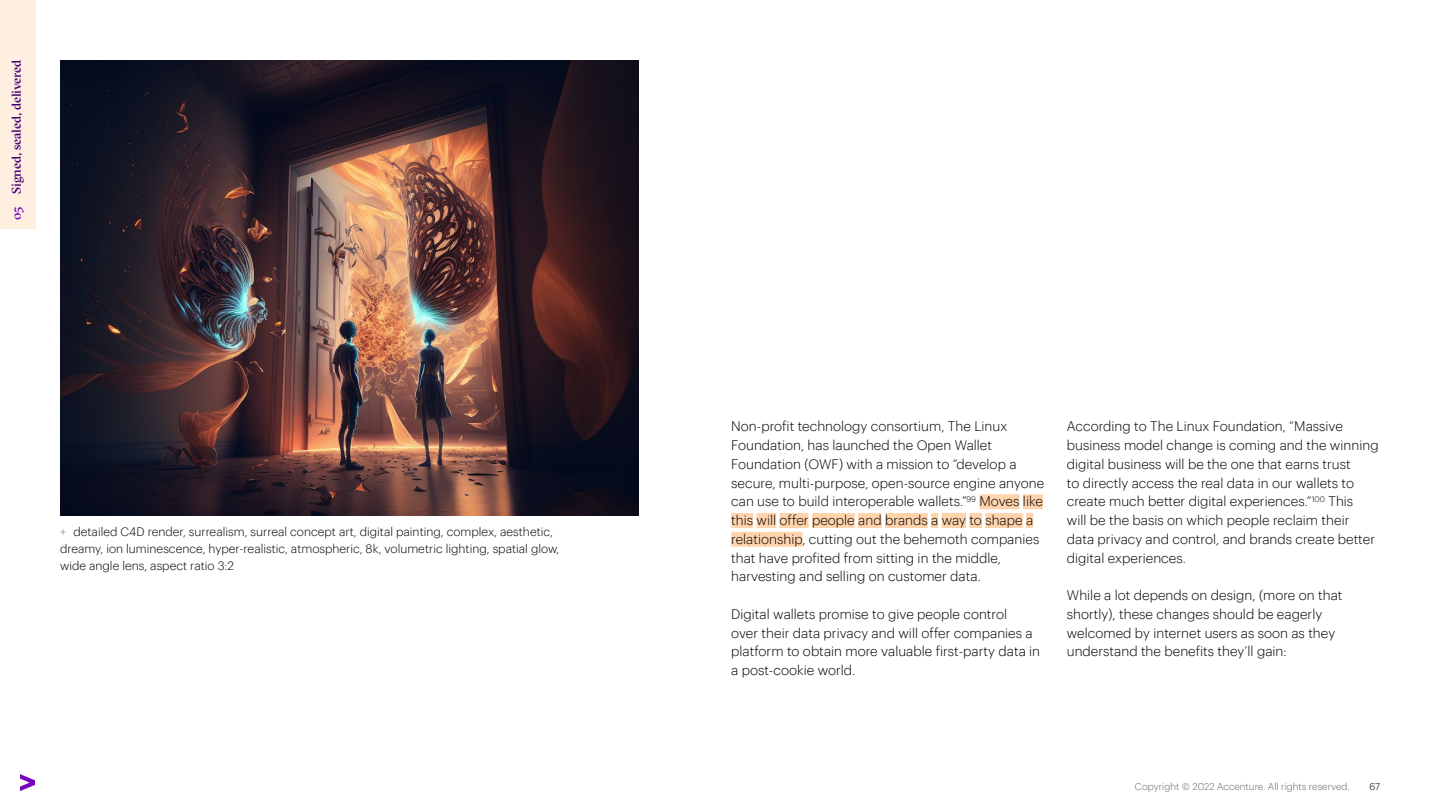
<style>
.page{position:relative;width:1440px;height:810px;background:#fff}
.page>*{position:absolute;margin:0;border:0;box-sizing:border-box;transform-origin:0 0}
.t1{font:300 13.5px/18.8px "Graphik";color:#000}
.t2{font:500 12.75px "GT Sectra Fine";letter-spacing:-.01em;color:#460073}
.t3{font:300 12px/17.2px "Graphik";color:#000}
.t4{font:300 9.75px "Graphik";color:#666}
.t5{font:300 9.75px "Graphik";color:#000}
.s1{color:#7500c0}
.s2{color:#808080}
</style>
<div class="page">
<img style="left:20px;top:775px;width:15px;height:15px">
<div style="left:0;top:0;width:35px;height:229px;background:#ffefe0"></div>
<div style="left:979px;top:494px;width:41px;height:15px;background:#ffd4ad"></div>
<div style="left:1023px;top:494px;width:20px;height:15px;background:#ffd4ad"></div>
<div style="left:731px;top:513px;width:22px;height:15px;background:#ffd4ad"></div>
<div style="left:757px;top:513px;width:19px;height:15px;background:#ffd4ad"></div>
<div style="left:780px;top:513px;width:29px;height:15px;background:#ffd4ad"></div>
<div style="left:812px;top:513px;width:43px;height:15px;background:#ffd4ad"></div>
<div style="left:858px;top:513px;width:24px;height:15px;background:#ffd4ad"></div>
<div style="left:885px;top:513px;width:43px;height:15px;background:#ffd4ad"></div>
<div style="left:931px;top:513px;width:7px;height:15px;background:#ffd4ad"></div>
<div style="left:942px;top:513px;width:24px;height:15px;background:#ffd4ad"></div>
<div style="left:969px;top:513px;width:13px;height:15px;background:#ffd4ad"></div>
<div style="left:985px;top:513px;width:38px;height:15px;background:#ffd4ad"></div>
<div style="left:1026px;top:513px;width:7px;height:15px;background:#ffd4ad"></div>
<div style="left:731px;top:532px;width:71px;height:15px;background:#ffd4ad"></div>
<img style="left:60px;top:60px;width:579px;height:456px">
<p class="t2" style="left:9px;top:220px;width:162px;rotate:-90deg"><span class="s1">05</span> Signed, sealed, delivered</p>
<p class="t3" style="left:60px;top:522px;width:501px"><span class="s2">+</span> detailed C4D render, surrealism, surreal concept art, digital painting, complex, aesthetic, dreamy, ion luminescence, hyper-realistic, atmospheric, 8k, volumetric lighting, spatial glow, wide angle lens, aspect ratio 3:2</p>
<p class="t1" style="left:731px;top:416px;width:314px">Non-profit technology consortium, The Linux Foundation, has launched the Open Wallet Foundation (OWF) with a mission to “develop a secure, multi-purpose, open-source engine anyone can use to build interoperable wallets.”<sup>99</sup> Moves like this will offer people and brands a way to shape a relationship, cutting out the behemoth companies that have profited from sitting in the middle, harvesting and selling on customer data.</p>
<p class="t1" style="left:731px;top:603px;width:310px">Digital wallets promise to give people control<br>over their data privacy and will offer companies a platform to obtain more valuable first-party data in a post-cookie world.</p>
<p class="t1" style="left:1067px;top:416px;width:313px">According to The Linux Foundation, “Massive business model change is coming and the winning digital business will be the one that earns trust<br>to directly access the real data in our wallets to create much better digital experiences.”<sup>100</sup> This<br>will be the basis on which people reclaim their data privacy and control, and brands create better digital experiences.</p>
<p class="t1" style="left:1067px;top:585px;width:277px">While a lot depends on design, (more on that shortly), these changes should be eagerly welcomed by internet users as soon as they understand the benefits they’ll gain:</p>
<p class="t4" style="left:1135px;top:780px;width:216px">Copyright © 2022 Accenture. All rights reserved.</p>
<p class="t5" style="left:1369px;top:780px;width:12px">67</p>
</div>
